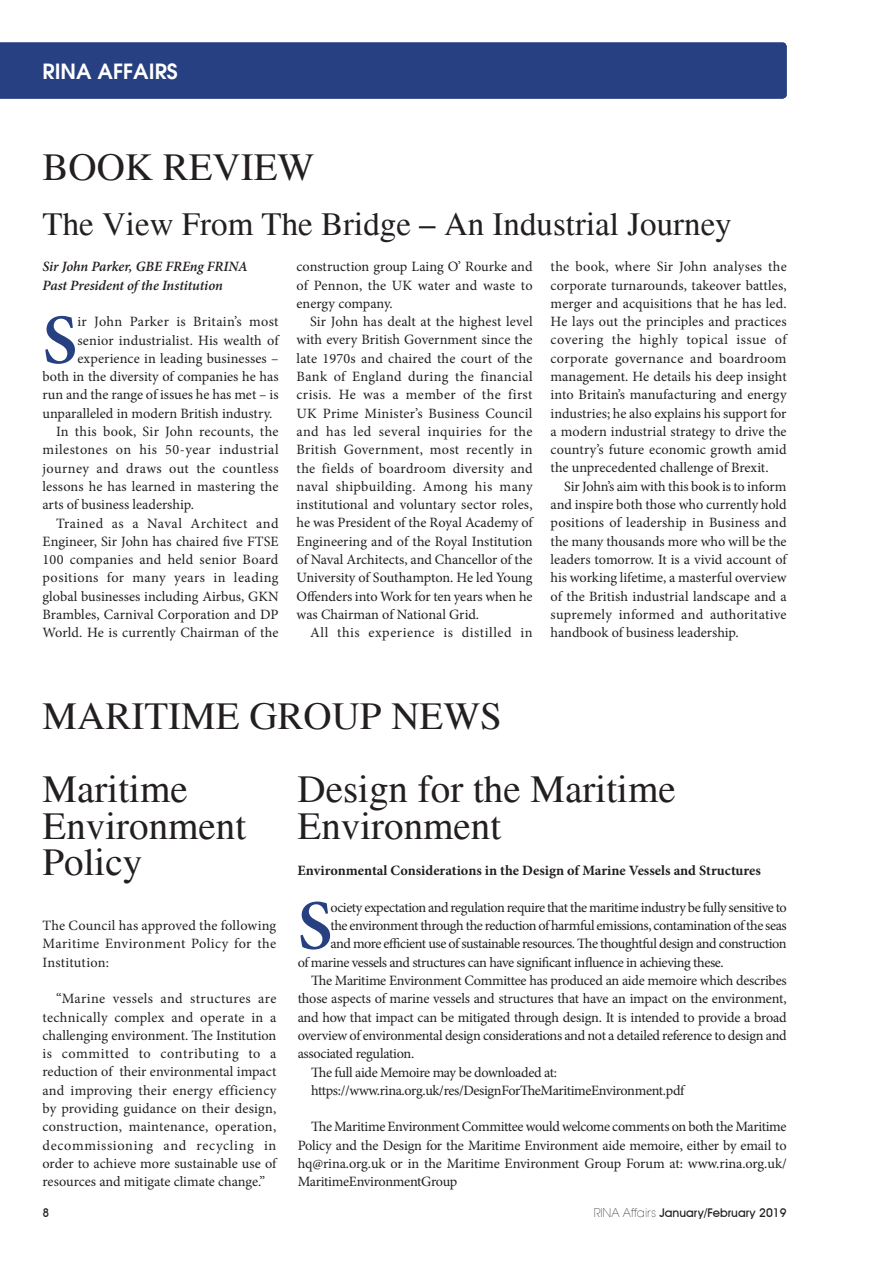
<style>
.page{position:relative;width:893px;height:1263px;background:#fff}
.page>*{position:absolute;margin:0;border:0;box-sizing:border-box;transform-origin:0 0}
.t1{font:600 70.5px "Minion Pro";color:#264081}
.t2{font:39px/36.6px "Times";color:#231f20}
.t3{font:33px "Times";color:#231f20}
.t4{font:600 21px "Avant Garde";color:#fff}
.t5{font:14.25px/18.3px "Minion Pro";letter-spacing:-.01em;color:#231f20;text-align:justify}
.t6{font:14.25px "Minion Pro";letter-spacing:-.03em;color:#231f20}
.t7{font:14.25px "Minion Pro";letter-spacing:.035em;color:#231f20}
.t8{font:700 14.25px "Minion Pro";color:#231f20}
.t9{font:14.25px "Minion Pro";letter-spacing:.02em;color:#231f20}
.t10{font:14.25px "Minion Pro";letter-spacing:.03em;color:#231f20}
.t11{font:italic 600 14.25px/18.3px "Minion Pro";letter-spacing:-.005em;color:#231f20}
.t12{font:14.25px "Minion Pro";letter-spacing:.01em;color:#231f20}
.t13{font:14.25px "Minion Pro";letter-spacing:.015em;color:#231f20}
.t14{font:14.25px "Minion Pro";letter-spacing:.025em;color:#231f20}
.t15{font:500 12px "Avant Garde IT Cby BT";color:#231f20}
.s1{font-family:"Avant Garde LT";font-weight:200}
</style>
<div class="page">
<div style="left:0;top:42px;width:787px;height:57px;background:#264081"></div>
<h3 class="t4" style="left:43px;top:57px;width:137px">RINA AFFAIRS</h3>
<h2 class="t2" style="left:43px;top:149px;width:273px">BOOK REVIEW</h2>
<h3 class="t3" style="left:43px;top:205px;width:691px">The View From The Bridge – An Industrial Journey</h3>
<p class="t11" style="left:43px;top:257px;width:207px">Sir John Parker, GBE FREng FRINA<br>Past President of the Institution</p>
<h1 class="t1" style="left:43px;top:291px;width:36px">S</h1>
<p class="t14" style="left:77px;top:312px;width:203px">ir John Parker is Britain’s most</p>
<p class="t13" style="left:77px;top:330px;width:203px">senior industrialist. His wealth of</p>
<p class="t5" style="left:77px;top:349px;width:203px">experience in leading businesses –</p>
<p class="t5" style="left:43px;top:367px;width:238px">both in the diversity of companies he has</p>
<p class="t5" style="left:43px;top:386px;width:238px">run and the range of issues he has met – is</p>
<p class="t5" style="left:43px;top:404px;width:231px">unparalleled in modern British industry.</p>
<p class="t9" style="left:56px;top:422px;width:224px">In this book, Sir John recounts, the</p>
<p class="t7" style="left:43px;top:440px;width:238px">milestones on his 50-year industrial</p>
<p class="t10" style="left:43px;top:458px;width:238px">journey and draws out the countless</p>
<p class="t12" style="left:43px;top:477px;width:238px">lessons he has learned in mastering the</p>
<p class="t5" style="left:43px;top:496px;width:153px">arts of business leadership.</p>
<p class="t10" style="left:56px;top:513px;width:224px">Trained as a Naval Architect and</p>
<p class="t5" style="left:43px;top:532px;width:238px">Engineer, Sir John has chaired five FTSE</p>
<p class="t9" style="left:43px;top:550px;width:237px">100 companies and held senior Board</p>
<p class="t7" style="left:43px;top:568px;width:238px">positions for many years in leading</p>
<p class="t5" style="left:43px;top:587px;width:238px">global businesses including Airbus, GKN</p>
<p class="t5" style="left:43px;top:605px;width:238px">Brambles, Carnival Corporation and DP</p>
<p class="t5" style="left:43px;top:624px;width:238px">World. He is currently Chairman of the</p>
<p class="t5" style="left:297px;top:258px;width:238px">construction group Laing O’ Rourke and of Pennon, the UK water and waste to energy company.</p>
<p class="t5" style="left:297px;top:312px;width:238px;text-indent:13px">Sir John has dealt at the highest level with every British Government since the late 1970s and chaired the court of the Bank of England during the financial crisis. He was a member of the first UK Prime Minister’s Business Council and has led several inquiries for the British Government, most recently in the fields of boardroom diversity and naval shipbuilding. Among his many institutional and voluntary sector roles, he was President of the Royal Academy of Engineering and of the Royal Institution of Naval Architects, and Chancellor of the University of Southampton. He led Young Offenders into Work for ten years when he was Chairman of National Grid.</p>
<p class="t7" style="left:310px;top:623px;width:224px">All this experience is distilled in</p>
<p class="t5" style="left:551px;top:258px;width:238px">the book, where Sir John analyses the corporate turnarounds, takeover battles, merger and acquisitions that he has led.<br>He lays out the principles and practices covering the highly topical issue of corporate governance and boardroom management. He details his deep insight into Britain’s manufacturing and energy industries; he also explains his support for a modern industrial strategy to drive the country’s future economic growth amid the unprecedented challenge of Brexit.</p>
<p class="t5" style="left:551px;top:477px;width:238px;text-indent:13px">Sir John’s aim with this book is to inform and inspire both those who currently hold positions of leadership in Business and the many thousands more who will be the leaders tomorrow. It is a vivid account of his working lifetime, a masterful overview of the British industrial landscape and a supremely informed and authoritative handbook of business leadership.</p>
<h2 class="t2" style="left:298px;top:680px;width:380px;line-height:73.2px;text-indent:-255px">MARITIME GROUP NEWS<br>Design for the Maritime</h2>
<h2 class="t2" style="left:298px;top:808px;width:205px">Environment</h2>
<h2 class="t2" style="left:43px;top:771px;width:205px">Maritime<br>Environment<br>Policy</h2>
<p class="t8" style="left:298px;top:860px;width:465px">Environmental Considerations in the Design of Marine Vessels and Structures</p>
<h1 class="t1" style="left:298px;top:877px;width:36px">S</h1>
<p class="t6" style="left:330px;top:898px;width:458px">ociety expectation and regulation require that the maritime industry be fully sensitive to</p>
<p class="t5" style="left:43px;top:916px;width:235px">The Council has approved the following Maritime Environment Policy for the Institution:</p>
<p class="t5" style="left:43px;top:989px;width:235px;text-indent:13px">“Marine vessels and structures are technically complex and operate in a challenging environment. The Institution is committed to contributing to a reduction of their environmental impact and improving their energy efficiency by providing guidance on their design, construction, maintenance, operation, decommissioning and recycling in order to achieve more sustainable use of resources and mitigate climate change.”</p>
<p class="t6" style="left:330px;top:916px;width:458px">the environment through the reduction of harmful emissions, contamination of the seas</p>
<p class="t6" style="left:330px;top:934px;width:458px">and more efficient use of sustainable resources. The thoughtful design and construction</p>
<p class="t6" style="left:298px;top:953px;width:428px">of marine vessels and structures can have significant influence in achieving these.</p>
<p class="t5" style="left:311px;top:971px;width:477px">The Maritime Environment Committee has produced an aide memoire which describes</p>
<p class="t5" style="left:298px;top:990px;width:490px">those aspects of marine vessels and structures that have an impact on the environment,</p>
<p class="t5" style="left:298px;top:1008px;width:491px">and how that impact can be mitigated through design. It is intended to provide a broad</p>
<p class="t5" style="left:298px;top:1026px;width:490px">overview of environmental design considerations and not a detailed reference to design and</p>
<p class="t5" style="left:298px;top:1045px;width:118px">associated regulation.</p>
<p class="t5" style="left:311px;top:1063px;width:247px">The full aide Memoire may be downloaded at:</p>
<p class="t5" style="left:311px;top:1081px;width:375px">https://www.rina.org.uk/res/DesignForTheMaritimeEnvironment.pdf</p>
<p class="t5" style="left:298px;top:1118px;width:491px;text-indent:13px">The Maritime Environment Committee would welcome comments on both the Maritime Policy and the Design for the Maritime Environment aide memoire, either by email to hq@rina.org.uk or in the Maritime Environment Group Forum at: www.rina.org.uk/ MaritimeEnvironmentGroup</p>
<p class="t15" style="left:43px;top:1205px;width:8px">8</p>
<p class="t15" style="left:594px;top:1205px;width:194px"><span class="s1">RINA Affairs</span> January/February 2019</p>
</div>
